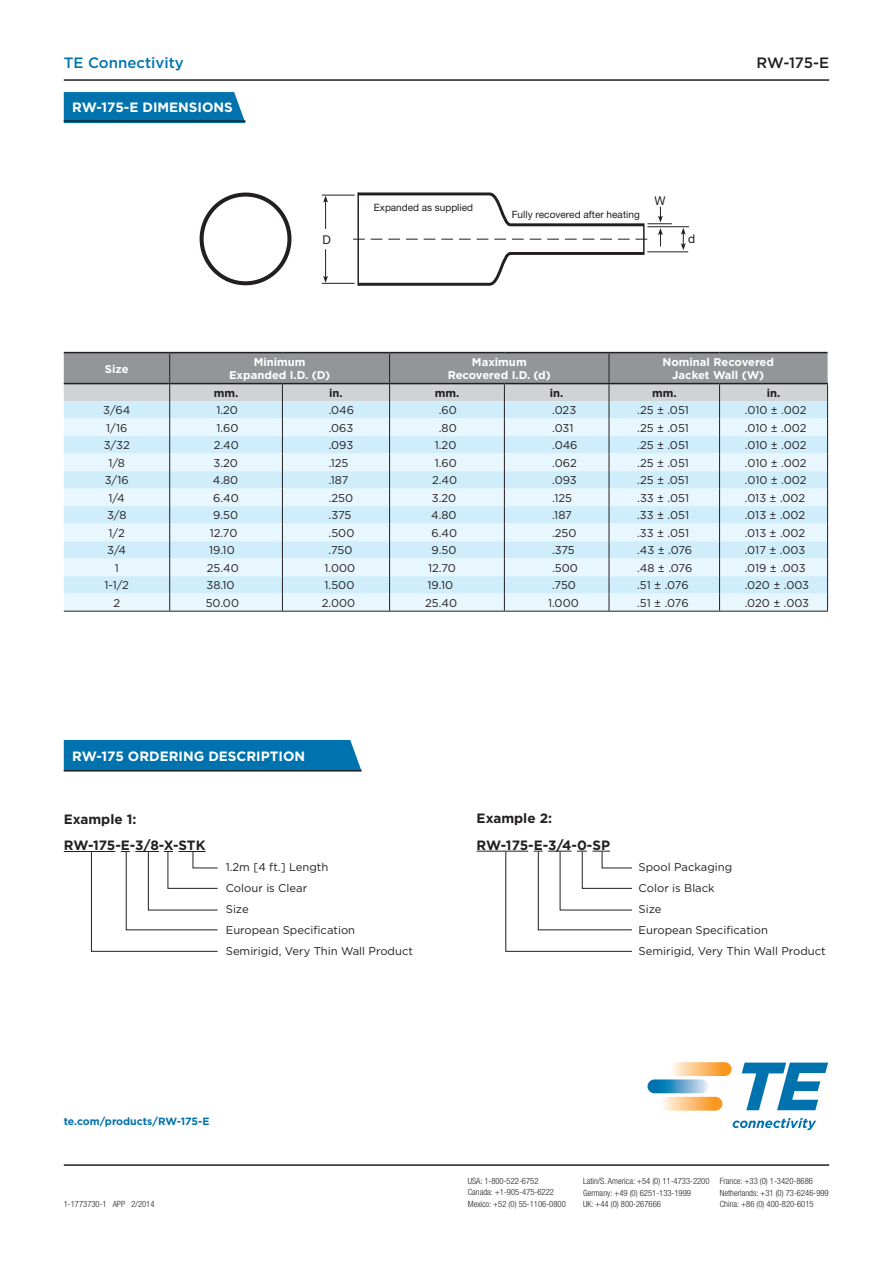
<style>
.page{position:relative;width:893px;height:1263px;background:#fff}
.page>*{position:absolute;margin:0;border:0;box-sizing:border-box;transform-origin:0 0}
.t1{font:500 15px "Gotham";color:#0073ae}
.t2{font:500 15px "Gotham";color:#231f20}
.t3{font:700 13.5px/26.4px "Gotham";color:#231f20}
.t4{font:700 13.5px "Gotham";color:#fff}
.t5{font:12.15px "Helvetica Neue";color:#231f20}
.t6{font:11.25px/21px "Gotham";color:#231f20}
.t7{font:700 11.25px/13.5px "Gotham";color:#fff;text-align:center}
.t8{font:700 11.25px "Gotham";color:#231f20}
.t9{font:700 10.5px "Gotham";color:#0073ae}
.t10{font:10.05px "Helvetica Neue";color:#231f20}
.t11{font:300 condensed 8.7px/11.4px "Helvetica Neue LT Pro";color:#231f20}
</style>
<div class="page">
<svg style="left:64px;top:92px;width:181px;height:31px;background:#0875ad"></svg>
<hr style="left:64px;top:352px;width:106px;height:1px;background:#231f20">
<hr style="left:170px;top:352px;width:112px;height:1px;background:#231f20">
<hr style="left:282px;top:352px;width:108px;height:1px;background:#231f20">
<hr style="left:390px;top:352px;width:114px;height:1px;background:#231f20">
<hr style="left:504px;top:352px;width:105px;height:1px;background:#231f20">
<hr style="left:609px;top:352px;width:111px;height:1px;background:#231f20">
<hr style="left:720px;top:352px;width:108px;height:1px;background:#231f20">
<hr style="left:64px;top:611px;width:106px;height:1px;background:#231f20">
<hr style="left:170px;top:611px;width:112px;height:1px;background:#231f20">
<hr style="left:282px;top:611px;width:108px;height:1px;background:#231f20">
<hr style="left:390px;top:611px;width:114px;height:1px;background:#231f20">
<hr style="left:504px;top:611px;width:105px;height:1px;background:#231f20">
<hr style="left:609px;top:611px;width:111px;height:1px;background:#231f20">
<hr style="left:720px;top:611px;width:108px;height:1px;background:#231f20">
<svg style="left:64px;top:353px;width:764px;height:258px;background:#cfe1ea"></svg>
<hr style="left:64px;top:121px;width:181px;height:1px;background:#231f20">
<hr style="left:322px;top:195px;width:33px;height:1px;background:#231f20">
<hr style="left:322px;top:283px;width:33px;height:1px;background:#231f20">
<hr style="left:325px;top:249px;width:1px;height:32px;background:#231f20">
<hr style="left:325px;top:198px;width:1px;height:31px;background:#231f20">
<hr style="left:647px;top:251px;width:41px;height:1px;background:#231f20">
<hr style="left:647px;top:226px;width:42px;height:1px;background:#231f20">
<svg style="left:681px;top:228px;width:5px;height:22px"></svg>
<svg style="left:323px;top:276px;width:5px;height:7px"></svg>
<svg style="left:323px;top:196px;width:5px;height:7px"></svg>
<svg style="left:353px;top:192px;width:319px;height:94px"></svg>
<div style="left:200px;top:193px;width:91px;height:92px;border:4px solid #231f20;border-radius:50%"></div>
<hr style="left:64px;top:79px;width:765px;height:2px;background:#231f20">
<svg style="left:671px;top:1062px;width:61px;height:14px"></svg>
<svg style="left:661px;top:1097px;width:61px;height:14px"></svg>
<svg style="left:647px;top:1079px;width:61px;height:14px"></svg>
<svg style="left:742px;top:1062px;width:86px;height:48px"></svg>
<svg style="left:733px;top:1118px;width:83px;height:12px"></svg>
<hr style="left:64px;top:1164px;width:765px;height:2px;background:#231f20">
<div style="left:64px;top:740px;width:297px;height:30px;background:#0073ae"></div>
<hr style="left:64px;top:770px;width:297px;height:1px;background:#231f20">
<hr style="left:64px;top:771px;width:297px;height:1px;background:#231f20">
<hr style="left:64px;top:851px;width:51px;height:1px;background:#231f20">
<hr style="left:477px;top:851px;width:51px;height:1px;background:#231f20">
<svg style="left:91px;top:851px;width:127px;height:101px"></svg>
<svg style="left:505px;top:851px;width:127px;height:101px"></svg>
<h1 class="t1" style="left:64px;top:53px;width:122px">TE Connectivity</h1>
<h1 class="t2" style="left:756px;top:53px;width:74px">RW-175-E</h1>
<p class="t4" style="left:72px;top:98px;width:162px">RW-175-E DIMENSIONS</p>
<p class="t10" style="left:374px;top:201px;width:101px">Expanded as supplied</p>
<p class="t10" style="left:512px;top:208px;width:130px">Fully recovered after heating</p>
<p class="t5" style="left:655px;top:194px;width:13px">W</p>
<p class="t5" style="left:322px;top:233px;width:10px">D</p>
<p class="t5" style="left:688px;top:232px;width:9px">d</p>
<p class="t7" style="left:105px;top:362px;width:25px">Size</p>
<p class="t7" style="left:229px;top:355px;width:103px">Minimum<br>Expanded I.D. (D)</p>
<p class="t7" style="left:448px;top:355px;width:105px">Maximum<br>Recovered I.D. (d)</p>
<p class="t7" style="left:662px;top:355px;width:113px">Nominal Recovered<br>Jacket Wall (W)</p>
<p class="t8" style="left:214px;top:385px;width:26px">mm.</p>
<p class="t8" style="left:329px;top:385px;width:15px">in.</p>
<p class="t8" style="left:435px;top:385px;width:26px">mm.</p>
<p class="t8" style="left:550px;top:385px;width:15px">in.</p>
<p class="t8" style="left:652px;top:385px;width:26px">mm.</p>
<p class="t8" style="left:767px;top:385px;width:15px">in.</p>
<p class="t6" style="left:103px;top:400px;width:28px">3/64</p>
<p class="t6" style="left:216px;top:400px;width:23px">1.20</p>
<p class="t6" style="left:329px;top:400px;width:27px">.046</p>
<p class="t6" style="left:439px;top:400px;width:20px">.60</p>
<p class="t6" style="left:552px;top:400px;width:26px">.023</p>
<p class="t6" style="left:637px;top:400px;width:53px">.25 ± .051</p>
<p class="t6" style="left:745px;top:400px;width:63px">.010 ± .002</p>
<p class="t6" style="left:106px;top:417px;width:23px">1/16</p>
<p class="t6" style="left:216px;top:417px;width:24px">1.60</p>
<p class="t6" style="left:329px;top:417px;width:26px">.063</p>
<p class="t6" style="left:439px;top:417px;width:19px">.80</p>
<p class="t6" style="left:552px;top:417px;width:23px">.031</p>
<p class="t6" style="left:637px;top:417px;width:53px">.25 ± .051</p>
<p class="t6" style="left:745px;top:417px;width:63px">.010 ± .002</p>
<p class="t6" style="left:104px;top:435px;width:28px">3/32</p>
<p class="t6" style="left:214px;top:435px;width:27px">2.40</p>
<p class="t6" style="left:329px;top:435px;width:26px">.093</p>
<p class="t6" style="left:435px;top:435px;width:23px">1.20</p>
<p class="t6" style="left:552px;top:435px;width:27px">.046</p>
<p class="t6" style="left:637px;top:435px;width:53px">.25 ± .051</p>
<p class="t6" style="left:745px;top:435px;width:63px">.010 ± .002</p>
<p class="t6" style="left:108px;top:452px;width:18px">1/8</p>
<p class="t6" style="left:214px;top:452px;width:26px">3.20</p>
<p class="t6" style="left:329px;top:452px;width:21px">.125</p>
<p class="t6" style="left:435px;top:452px;width:24px">1.60</p>
<p class="t6" style="left:552px;top:452px;width:26px">.062</p>
<p class="t6" style="left:637px;top:452px;width:53px">.25 ± .051</p>
<p class="t6" style="left:745px;top:452px;width:63px">.010 ± .002</p>
<p class="t6" style="left:105px;top:470px;width:25px">3/16</p>
<p class="t6" style="left:213px;top:470px;width:27px">4.80</p>
<p class="t6" style="left:329px;top:470px;width:21px">.187</p>
<p class="t6" style="left:432px;top:470px;width:27px">2.40</p>
<p class="t6" style="left:552px;top:470px;width:26px">.093</p>
<p class="t6" style="left:637px;top:470px;width:53px">.25 ± .051</p>
<p class="t6" style="left:745px;top:470px;width:63px">.010 ± .002</p>
<p class="t6" style="left:109px;top:487px;width:18px">1/4</p>
<p class="t6" style="left:213px;top:487px;width:27px">6.40</p>
<p class="t6" style="left:329px;top:487px;width:26px">.250</p>
<p class="t6" style="left:432px;top:487px;width:26px">3.20</p>
<p class="t6" style="left:552px;top:487px;width:21px">.125</p>
<p class="t6" style="left:637px;top:487px;width:53px">.33 ± .051</p>
<p class="t6" style="left:745px;top:487px;width:62px">.013 ± .002</p>
<p class="t6" style="left:107px;top:505px;width:21px">3/8</p>
<p class="t6" style="left:213px;top:505px;width:26px">9.50</p>
<p class="t6" style="left:329px;top:505px;width:24px">.375</p>
<p class="t6" style="left:431px;top:505px;width:27px">4.80</p>
<p class="t6" style="left:552px;top:505px;width:21px">.187</p>
<p class="t6" style="left:637px;top:505px;width:53px">.33 ± .051</p>
<p class="t6" style="left:745px;top:505px;width:62px">.013 ± .002</p>
<p class="t6" style="left:109px;top:522px;width:18px">1/2</p>
<p class="t6" style="left:210px;top:522px;width:29px">12.70</p>
<p class="t6" style="left:329px;top:522px;width:27px">.500</p>
<p class="t6" style="left:432px;top:522px;width:27px">6.40</p>
<p class="t6" style="left:552px;top:522px;width:26px">.250</p>
<p class="t6" style="left:637px;top:522px;width:53px">.33 ± .051</p>
<p class="t6" style="left:745px;top:522px;width:62px">.013 ± .002</p>
<p class="t6" style="left:107px;top:540px;width:20px">3/4</p>
<p class="t6" style="left:209px;top:540px;width:27px">19.10</p>
<p class="t6" style="left:329px;top:540px;width:25px">.750</p>
<p class="t6" style="left:432px;top:540px;width:26px">9.50</p>
<p class="t6" style="left:552px;top:540px;width:24px">.375</p>
<p class="t6" style="left:637px;top:540px;width:56px">.43 ± .076</p>
<p class="t6" style="left:745px;top:540px;width:62px">.017 ± .003</p>
<p class="t6" style="left:115px;top:557px;width:6px">1</p>
<p class="t6" style="left:207px;top:557px;width:33px">25.40</p>
<p class="t6" style="left:325px;top:557px;width:32px">1.000</p>
<p class="t6" style="left:428px;top:557px;width:29px">12.70</p>
<p class="t6" style="left:552px;top:557px;width:27px">.500</p>
<p class="t6" style="left:637px;top:557px;width:57px">.48 ± .076</p>
<p class="t6" style="left:745px;top:557px;width:63px">.019 ± .003</p>
<p class="t6" style="left:104px;top:575px;width:26px">1-1/2</p>
<p class="t6" style="left:206px;top:575px;width:30px">38.10</p>
<p class="t6" style="left:325px;top:575px;width:31px">1.500</p>
<p class="t6" style="left:428px;top:575px;width:27px">19.10</p>
<p class="t6" style="left:552px;top:575px;width:25px">.750</p>
<p class="t6" style="left:637px;top:575px;width:53px">.51 ± .076</p>
<p class="t6" style="left:745px;top:575px;width:66px">.020 ± .003</p>
<p class="t6" style="left:113px;top:592px;width:8px">2</p>
<p class="t6" style="left:206px;top:592px;width:35px">50.00</p>
<p class="t6" style="left:322px;top:592px;width:35px">2.000</p>
<p class="t6" style="left:425px;top:592px;width:33px">25.40</p>
<p class="t6" style="left:548px;top:592px;width:32px">1.000</p>
<p class="t6" style="left:637px;top:592px;width:53px">.51 ± .076</p>
<p class="t6" style="left:745px;top:592px;width:66px">.020 ± .003</p>
<p class="t4" style="left:72px;top:748px;width:78px">RW-175 Ordering</p>
<p class="t4" style="left:208px;top:748px;width:20px">Description</p>
<p class="t3" style="left:64px;top:806px;width:143px">Example 1:<br>RW-175-E-3/8-X-STK</p>
<p class="t6" style="left:226px;top:856px;width:189px">1.2m [4 ft.] Length<br>Colour is Clear<br>Size<br>European Specification<br>Semirigid, Very Thin Wall Product</p>
<p class="t3" style="left:477px;top:805px;width:135px">Example 2:<br>RW-175-E-3/4-0-SP</p>
<p class="t6" style="left:639px;top:856px;width:189px">Spool Packaging<br>Color is Black<br>Size<br>European Specification<br>Semirigid, Very Thin Wall Product</p>
<p class="t9" style="left:64px;top:1114px;width:147px">te.com/products/RW-175-E</p>
<p class="t11" style="left:64px;top:1198px;width:92px">1-1773730-1 APP 2/2014</p>
<p class="t11" style="left:468px;top:1175px;width:100px">USA: 1-800-522-6752<br>Canada: +1-905-475-6222<br>Mexico: +52 (0) 55-1106-0800</p>
<p class="t11" style="left:583px;top:1175px;width:128px">Latin/S. America: +54 (0) 11-4733-2200<br>Germany: +49 (0) 6251-133-1999<br>UK: +44 (0) 800-267666</p>
<p class="t11" style="left:720px;top:1175px;width:110px">France: +33 (0) 1-3420-8686<br>Netherlands: +31 (0) 73-6246-999<br>China: +86 (0) 400-820-6015</p>
</div>
